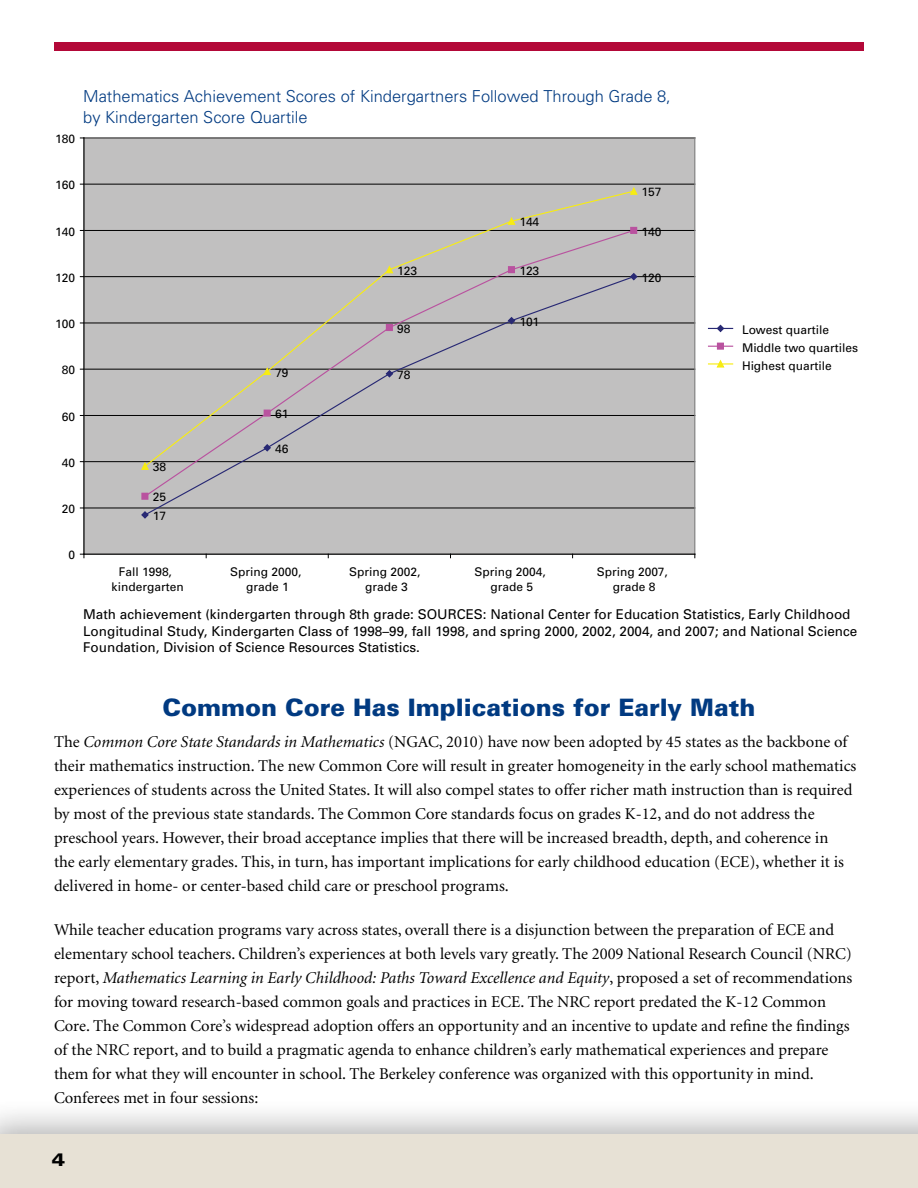
<style>
.page{position:relative;width:918px;height:1188px;background:#fff}
.page>*{position:absolute;margin:0;border:0;box-sizing:border-box;transform-origin:0 0}
.t1{font:900 24px "Univers";color:#013a81}
.t2{font:900 expanded 18px "Univers";color:#000}
.t3{font:16.5px/24px "Minion";color:#000}
.t4{font:300 16.5px/21px "Univers";color:#013a81}
.t5{font:13.5px/16.5px "Univers";color:#000}
.t6{font:12px/14.4px "Univers";color:#000;text-align:center}
.s1{font-style:italic}
</style>
<div class="page">
<div style="left:0;top:1098px;width:918px;height:90px;background:#000;opacity:.3"></div>
<div style="left:0;top:1134px;width:918px;height:54px;background:#e7e1d5"></div>
<div style="left:54px;top:42px;width:810px;height:9px;background:#b30838"></div>
<div style="left:84px;top:138px;width:611px;height:416px;background:#c1c0c0"></div>
<hr style="left:84px;top:508px;width:611px;height:1px;background:#000">
<hr style="left:84px;top:461px;width:611px;height:1px;background:#000">
<hr style="left:84px;top:415px;width:611px;height:1px;background:#000">
<hr style="left:84px;top:369px;width:611px;height:1px;background:#000">
<hr style="left:84px;top:323px;width:611px;height:1px;background:#000">
<hr style="left:84px;top:276px;width:611px;height:1px;background:#000">
<hr style="left:84px;top:230px;width:611px;height:1px;background:#000">
<hr style="left:84px;top:184px;width:611px;height:1px;background:#000">
<hr style="left:84px;top:137px;width:611px;height:2px;background:#818181">
<hr style="left:694px;top:138px;width:1px;height:416px;background:#818181">
<hr style="left:83px;top:138px;width:2px;height:416px;background:#818181">
<hr style="left:84px;top:138px;width:1px;height:416px;background:#000">
<hr style="left:84px;top:554px;width:611px;height:1px;background:#000">
<svg style="left:140px;top:187px;width:499px;height:332px"></svg>
<svg style="left:709px;top:324px;width:24px;height:9px"></svg>
<svg style="left:709px;top:343px;width:24px;height:6px"></svg>
<div style="left:717px;top:343px;width:7px;height:7px;border:1px solid #b9529f"></div>
<hr style="left:709px;top:363px;width:24px;height:2px;background:#f7ec13">
<svg style="left:716px;top:359px;width:9px;height:9px"></svg>
<p class="t6" style="left:55px;top:132px;width:21px">180</p>
<p class="t4" style="left:83px;top:86px;width:589px">Mathematics Achievement Scores of Kindergartners Followed Through Grade 8, by Kindergarten Score Quartile</p>
<p class="t6" style="left:55px;top:178px;width:21px">160</p>
<p class="t6" style="left:55px;top:224px;width:21px">140</p>
<p class="t6" style="left:55px;top:270px;width:21px">120</p>
<p class="t6" style="left:397px;top:264px;width:21px">123</p>
<p class="t6" style="left:519px;top:215px;width:21px">144</p>
<p class="t6" style="left:519px;top:264px;width:21px">123</p>
<p class="t6" style="left:642px;top:185px;width:21px">157</p>
<p class="t6" style="left:642px;top:224px;width:21px">140</p>
<p class="t6" style="left:642px;top:270px;width:21px">120</p>
<p class="t6" style="left:55px;top:317px;width:21px">100</p>
<p class="t6" style="left:62px;top:363px;width:15px">80</p>
<p class="t6" style="left:275px;top:365px;width:15px">79</p>
<p class="t6" style="left:397px;top:321px;width:15px">98</p>
<p class="t6" style="left:397px;top:368px;width:15px">78</p>
<p class="t6" style="left:519px;top:314px;width:21px">101</p>
<p class="t6" style="left:742px;top:321px;width:118px;line-height:17.7px;text-align:left">Lowest quartile<br>Middle two quartiles<br>Highest quartile</p>
<p class="t6" style="left:62px;top:409px;width:15px">60</p>
<p class="t6" style="left:275px;top:407px;width:15px">61</p>
<p class="t6" style="left:275px;top:442px;width:15px">46</p>
<p class="t6" style="left:62px;top:455px;width:15px">40</p>
<p class="t6" style="left:153px;top:460px;width:15px">38</p>
<p class="t6" style="left:153px;top:490px;width:15px">25</p>
<p class="t6" style="left:62px;top:502px;width:15px">20</p>
<p class="t6" style="left:153px;top:509px;width:15px">17</p>
<p class="t6" style="left:68px;top:548px;width:8px">0</p>
<p class="t6" style="left:112px;top:565px;width:74px;line-height:14.9px">Fall 1998, kindergarten</p>
<p class="t6" style="left:230px;top:565px;width:73px">Spring 2000, grade 1</p>
<p class="t6" style="left:349px;top:565px;width:73px">Spring 2002, grade 3</p>
<p class="t6" style="left:475px;top:565px;width:73px">Spring 2004, grade 5</p>
<p class="t6" style="left:597px;top:565px;width:73px">Spring 2007, grade 8</p>
<p class="t5" style="left:83px;top:606px;width:776px">Math achievement (kindergarten through 8th grade: SOURCES: National Center for Education Statistics, Early Childhood<br>Longitudinal Study, Kindergarten Class of 1998–99, fall 1998, and spring 2000, 2002, 2004, and 2007; and National Science<br>Foundation, Division of Science Resources Statistics.</p>
<h1 class="t1" style="left:162px;top:692px;width:595px">Common Core Has Implications for Early Math</h1>
<p class="t3" style="left:54px;top:730px;width:804px">The <span class="s1">Common Core State Standards in Mathematics</span> (NGAC, 2010) have now been adopted by 45 states as the backbone of their mathematics instruction. The new Common Core will result in greater homogeneity in the early school mathematics experiences of students across the United States. It will also compel states to offer richer math instruction than is required by most of the previous state standards. The Common Core standards focus on grades K-12, and do not address the preschool years. However, their broad acceptance implies that there will be increased breadth, depth, and coherence in<br>the early elementary grades. This, in turn, has important implications for early childhood education (ECE), whether it is delivered in home- or center-based child care or preschool programs.</p>
<p class="t3" style="left:54px;top:918px;width:800px">While teacher education programs vary across states, overall there is a disjunction between the preparation of ECE and elementary school teachers. Children’s experiences at both levels vary greatly. The 2009 National Research Council (NRC) report, <span class="s1">Mathematics Learning in Early Childhood: Paths Toward Excellence and Equity</span>, proposed a set of recommendations for moving toward research-based common goals and practices in ECE. The NRC report predated the K-12 Common Core. The Common Core’s widespread adoption offers an opportunity and an incentive to update and refine the findings of the NRC report, and to build a pragmatic agenda to enhance children’s early mathematical experiences and prepare them for what they will encounter in school. The Berkeley conference was organized with this opportunity in mind.<br>Conferees met in four sessions:</p>
<p class="t2" style="left:52px;top:1149px;width:15px">4</p>
</div>
